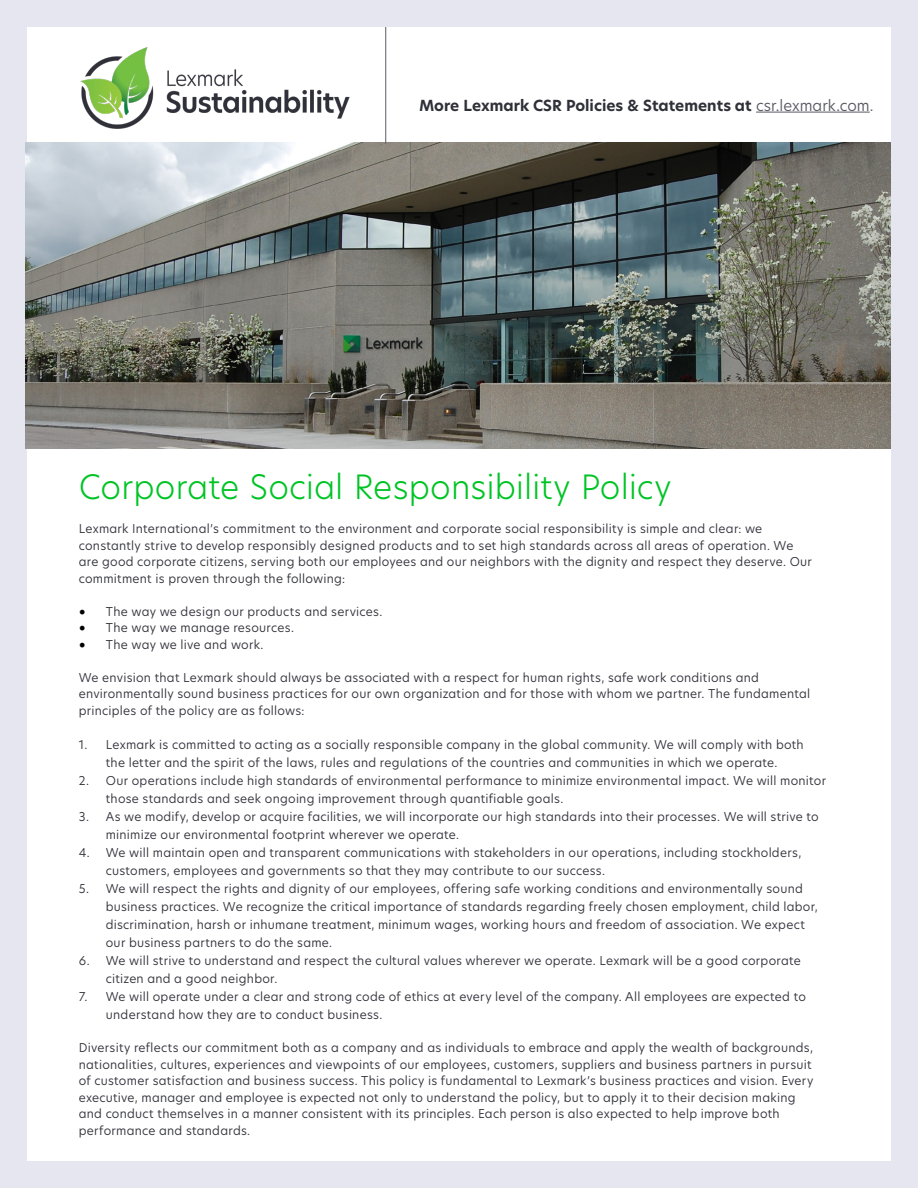
<style>
.page{position:relative;width:918px;height:1188px;background:#e6e6f0}
.page>*{position:absolute;margin:0;border:0;box-sizing:border-box;transform-origin:0 0}
.t1{font:300 33px "TP Hero";color:#00c425}
.t2{font:700 15px "TP Hero";color:#303039}
.t3{font:12px/16.5px "TP Hero";letter-spacing:.02em;color:#32323c}
.s1{font-weight:400;color:#5a5a64}
.s2{font-family:"Minion Pro";font-size:18px;color:#000}
</style>
<div class="page">
<div style="left:27px;top:143px;width:864px;height:1018px;background:#fff"></div>
<div style="left:27px;top:27px;width:864px;height:117px;background:#fff"></div>
<img style="left:26px;top:143px;width:865px;height:305px">
<img style="left:80px;top:47px;width:270px;height:82px">
<hr style="left:756px;top:112px;width:114px;height:1px;background:#5a5a64">
<hr style="left:385px;top:27px;width:1px;height:117px;background:#5a5a64">
<p class="t2" style="left:419px;top:95px;width:456px">More Lexmark CSR Policies &amp; Statements at <span class="s1">csr.lexmark.com.</span></p>
<h1 class="t1" style="left:79px;top:464px;width:594px">Corporate Social Responsibility Policy</h1>
<p class="t3" style="left:79px;top:520px;width:735px">Lexmark International’s commitment to the environment and corporate social responsibility is simple and clear: we constantly strive to develop responsibly designed products and to set high standards across all areas of operation. We are good corporate citizens, serving both our employees and our neighbors with the dignity and respect they deserve. Our commitment is proven through the following:</p>
<p class="t3" style="left:79px;top:603px;width:305px"><span class="s2">•</span> The way we design our products and services.</p>
<p class="t3" style="left:79px;top:619px;width:217px"><span class="s2">•</span> The way we manage resources.</p>
<p class="t3" style="left:79px;top:636px;width:186px"><span class="s2">•</span> The way we live and work.</p>
<p class="t3" style="left:79px;top:669px;width:733px">We envision that Lexmark should always be associated with a respect for human rights, safe work conditions and environmentally sound business practices for our own organization and for those with whom we partner. The fundamental principles of the policy are as follows:</p>
<p class="t3" style="left:79px;top:736px;width:726px;line-height:18px;text-align:center">1. Lexmark is committed to acting as a socially responsible company in the global community. We will comply with both the letter and the spirit of the laws, rules and regulations of the countries and communities in which we operate.</p>
<p class="t3" style="left:106px;top:772px;width:722px;line-height:18px;text-indent:-27px">2. Our operations include high standards of environmental performance to minimize environmental impact. We will monitor those standards and seek ongoing improvement through quantifiable goals.</p>
<p class="t3" style="left:106px;top:808px;width:714px;line-height:18px;text-indent:-27px">3. As we modify, develop or acquire facilities, we will incorporate our high standards into their processes. We will strive to minimize our environmental footprint wherever we operate.</p>
<p class="t3" style="left:106px;top:844px;width:697px;line-height:18px;text-indent:-27px">4. We will maintain open and transparent communications with stakeholders in our operations, including stockholders, customers, employees and governments so that they may contribute to our success.</p>
<p class="t3" style="left:106px;top:880px;width:713px;line-height:18px;text-indent:-27px">5. We will respect the rights and dignity of our employees, offering safe working conditions and environmentally sound business practices. We recognize the critical importance of standards regarding freely chosen employment, child labor, discrimination, harsh or inhumane treatment, minimum wages, working hours and freedom of association. We expect our business partners to do the same.</p>
<p class="t3" style="left:106px;top:952px;width:697px;line-height:18px;text-indent:-27px">6. We will strive to understand and respect the cultural values wherever we operate. Lexmark will be a good corporate citizen and a good neighbor.</p>
<p class="t3" style="left:106px;top:988px;width:702px;line-height:18px;text-indent:-27px">7. We will operate under a clear and strong code of ethics at every level of the company. All employees are expected to understand how they are to conduct business.</p>
<p class="t3" style="left:79px;top:1039px;width:736px">Diversity reflects our commitment both as a company and as individuals to embrace and apply the wealth of backgrounds, nationalities, cultures, experiences and viewpoints of our employees, customers, suppliers and business partners in pursuit of customer satisfaction and business success. This policy is fundamental to Lexmark’s business practices and vision. Every executive, manager and employee is expected not only to understand the policy, but to apply it to their decision making and conduct themselves in a manner consistent with its principles. Each person is also expected to help improve both performance and standards.</p>
</div>
